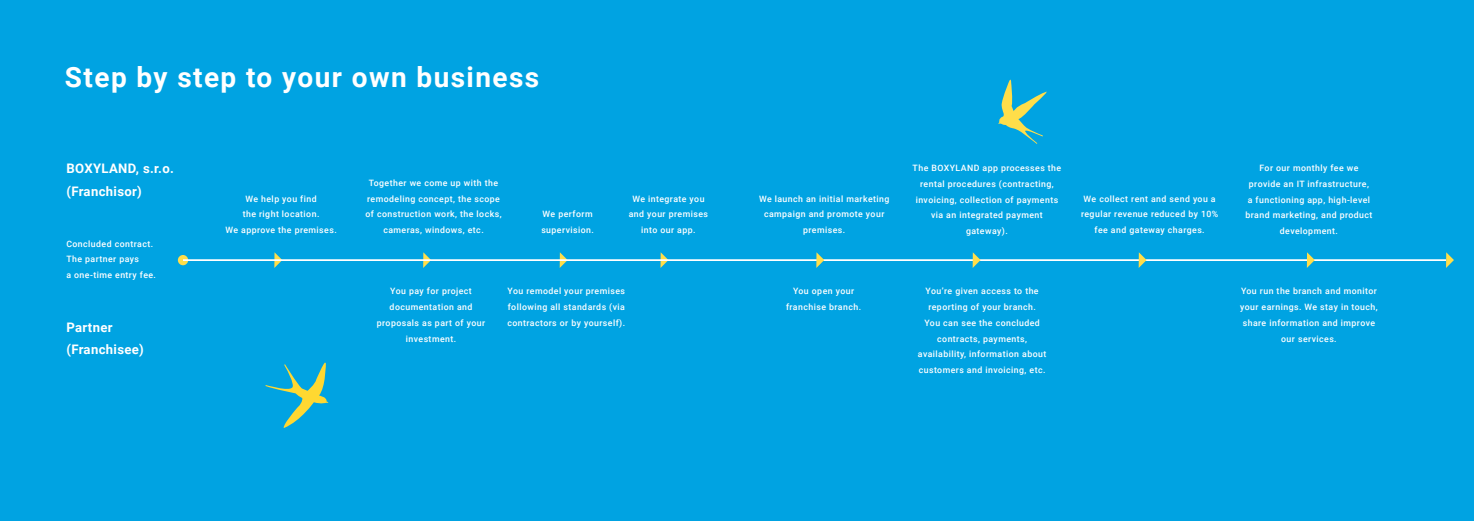
<style>
.page{position:relative;width:1474px;height:521px;background:#fff}
.page>*{position:absolute;margin:0;border:0;box-sizing:border-box;transform-origin:0 0}
.t1{font:700 28px "Roboto";letter-spacing:.05em;color:#fff}
.t2{font:700 13.12px/22.8px "Roboto";letter-spacing:.025em;color:#fff}
.t3{font:500 8.75px/15.8px "Roboto";letter-spacing:.05em;color:#fff;text-align:center}
</style>
<div class="page">
<div style="left:0;top:0;width:1473px;height:521px;background:#00a3e2"></div>
<div style="left:178px;top:255px;width:10px;height:10px;background:#ffde4a;border-radius:50%"></div>
<svg style="left:660px;top:252px;width:8px;height:16px"></svg>
<svg style="left:559px;top:252px;width:8px;height:16px"></svg>
<svg style="left:423px;top:252px;width:7px;height:16px"></svg>
<svg style="left:274px;top:252px;width:8px;height:16px"></svg>
<svg style="left:265px;top:362px;width:63px;height:66px"></svg>
<hr style="left:183px;top:259px;width:1262px;height:2px;background:#fff">
<svg style="left:1445px;top:252px;width:8px;height:16px"></svg>
<svg style="left:1306px;top:252px;width:8px;height:16px"></svg>
<svg style="left:1138px;top:252px;width:8px;height:16px"></svg>
<svg style="left:972px;top:252px;width:8px;height:16px"></svg>
<svg style="left:816px;top:252px;width:8px;height:16px"></svg>
<svg style="left:998px;top:79px;width:49px;height:65px"></svg>
<h1 class="t1" style="left:65px;top:57px;width:476px">Step by step to your own business</h1>
<h2 class="t2" style="left:66px;top:157px;width:109px">BOXYLAND, s.r.o. (Franchisor)</h2>
<p class="t3" style="left:66px;top:235px;width:91px;text-align:left">Concluded contract.<br>The partner pays<br>a one-time entry fee.</p>
<p class="t3" style="left:225px;top:190px;width:113px">We help you find<br>the right location.<br>We approve the premises.</p>
<p class="t3" style="left:365px;top:175px;width:138px">Together we come up with the remodeling concept, the scope of construction work, the locks, cameras, windows, etc.</p>
<p class="t3" style="left:541px;top:206px;width:54px;text-align:left">We perform supervision.</p>
<p class="t3" style="left:629px;top:190px;width:81px">We integrate you and your premises into our app.</p>
<h2 class="t2" style="left:66px;top:315px;width:79px">Partner (Franchisee)</h2>
<p class="t3" style="left:377px;top:283px;width:110px">You pay for project documentation and proposals as part of your investment.</p>
<p class="t3" style="left:507px;top:283px;width:119px;text-align:justify">You remodel your premises following all standards (via contractors or by yourself).</p>
<p class="t3" style="left:759px;top:190px;width:132px">We launch an initial marketing campaign and promote your premises.</p>
<p class="t3" style="left:786px;top:283px;width:77px">You open your franchise branch.</p>
<p class="t3" style="left:912px;top:160px;width:150px">The BOXYLAND app processes the rental procedures (contracting, invoicing, collection of payments via an integrated payment gateway).</p>
<p class="t3" style="left:1081px;top:190px;width:139px">We collect rent and send you a regular revenue reduced by 10% fee and gateway charges.</p>
<p class="t3" style="left:1245px;top:160px;width:128px">For our monthly fee we provide an IT infrastructure,<br>a functioning app, high-level brand marketing, and product development.</p>
<p class="t3" style="left:918px;top:283px;width:130px">You’re given access to the reporting of your branch.<br>You can see the concluded contracts, payments, availability, information about customers and invoicing, etc.</p>
<p class="t3" style="left:1240px;top:283px;width:139px">You run the branch and monitor your earnings. We stay in touch, share information and improve our services.</p>
</div>
